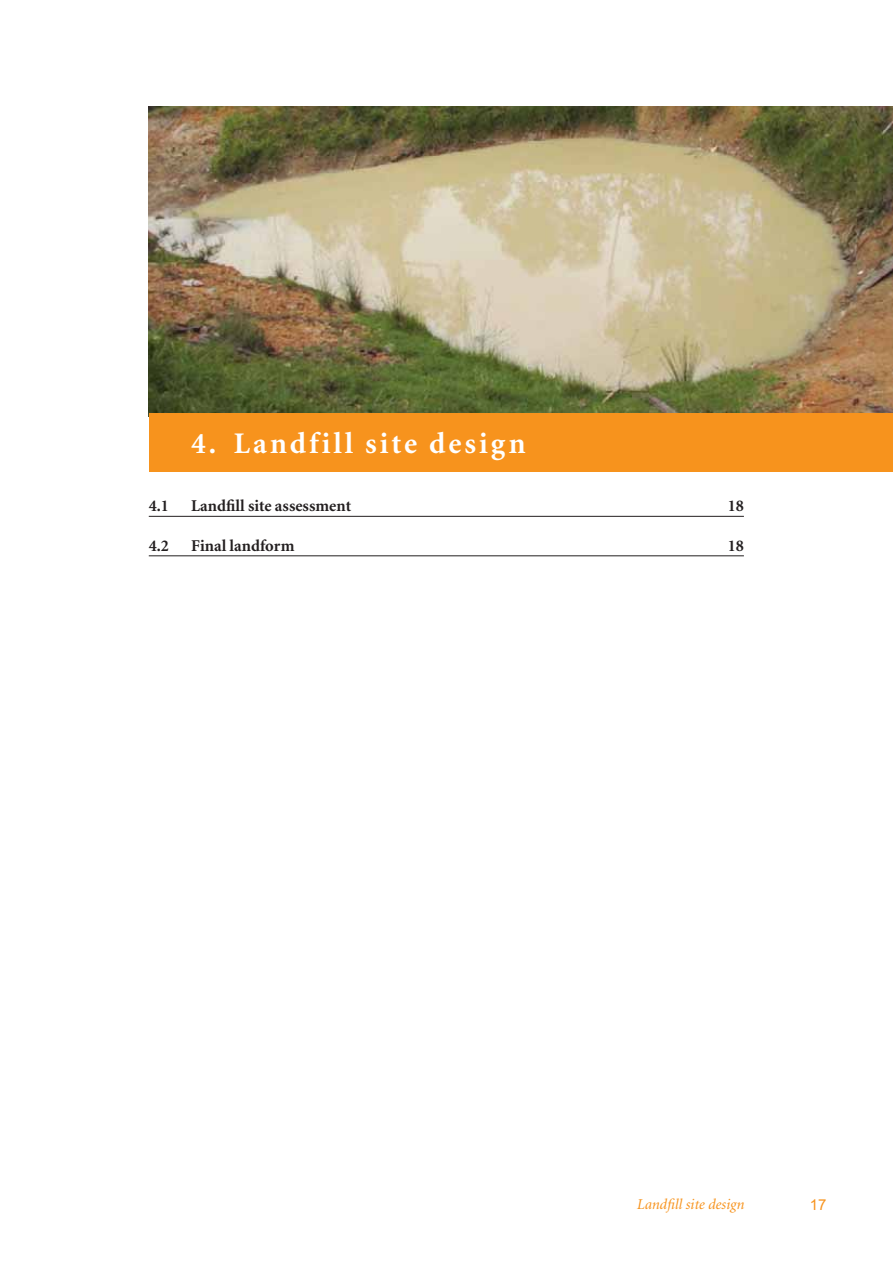
<style>
.page{position:relative;width:893px;height:1263px;background:#fff}
.page>*{position:absolute;margin:0;border:0;box-sizing:border-box;transform-origin:0 0}
.t1{font:700 30px "Minion";letter-spacing:.1em;color:#fff}
.t2{font:700 16.5px "Minion";color:#231f20}
.t3{font:italic 15px "Minion";color:#f7931d}
.t4{font:15px "Arial";color:#f7931d}
</style>
<div class="page">
<img style="left:149px;top:107px;width:744px;height:307px">
<div style="left:149px;top:414px;width:744px;height:58px;background:#f7931d"></div>
<hr style="left:149px;top:516px;width:595px;height:1px;background:#231f20">
<hr style="left:149px;top:556px;width:595px;height:1px;background:#231f20">
<h1 class="t1" style="left:191px;top:432px;width:336px">4. Landfill site design</h1>
<p class="t2" style="left:149px;top:499px;width:22px">4.1</p>
<p class="t2" style="left:191px;top:499px;width:161px">Landfill site assessment</p>
<p class="t2" style="left:728px;top:499px;width:18px">18</p>
<p class="t2" style="left:149px;top:539px;width:22px">4.2</p>
<p class="t2" style="left:191px;top:539px;width:105px">Final landform</p>
<p class="t2" style="left:728px;top:539px;width:18px">18</p>
<p class="t3" style="left:636px;top:1198px;width:109px">Landfill site design</p>
<p class="t4" style="left:810px;top:1199px;width:18px">17</p>
</div>
